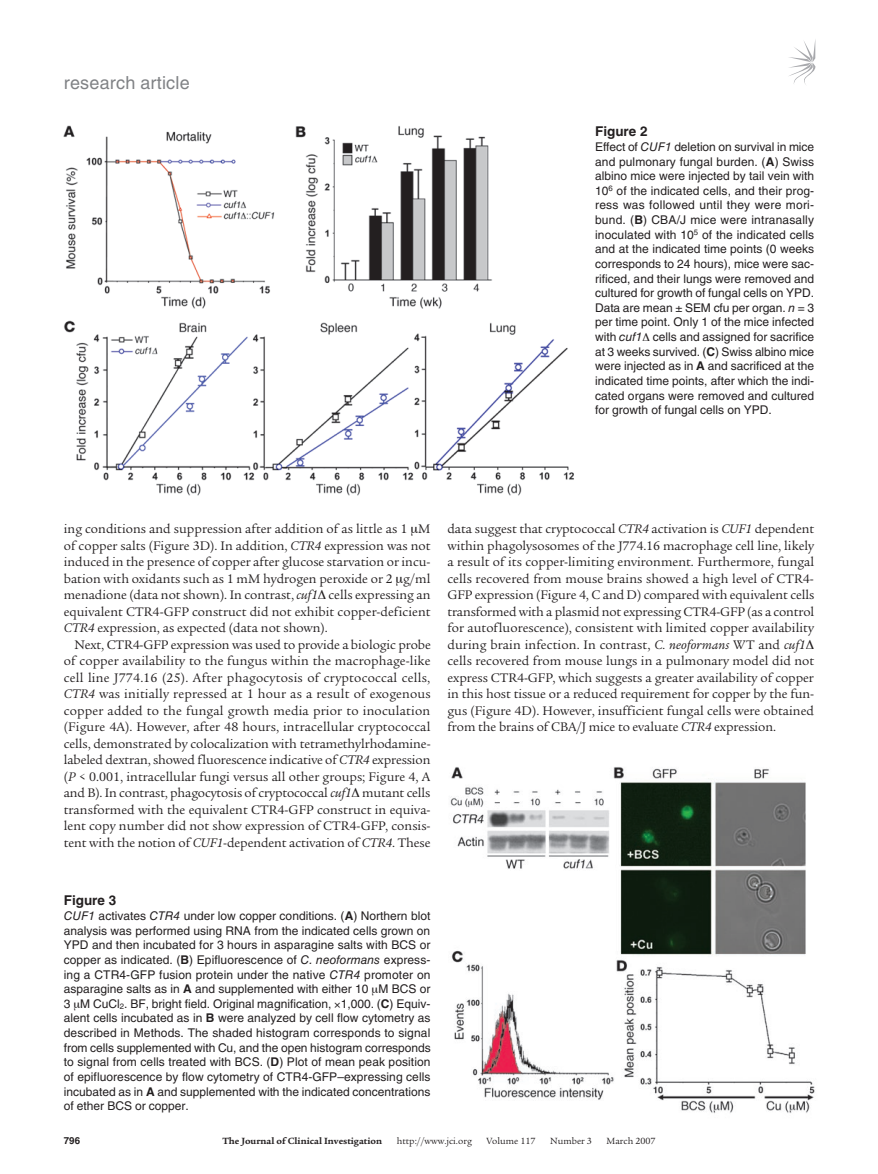
<style>
.page{position:relative;width:878px;height:1174px;background:#fff}
.page>*{position:absolute;margin:0;border:0;box-sizing:border-box;transform-origin:0 0}
.t1{font:18px "Helvetica LT Std";letter-spacing:.01em;color:#808285}
.t2{font:13.5px/16.5px "Legacy Serif Std";letter-spacing:-.005em;color:#231f20;text-align:justify}
.t3{font:700 13.5px "Helvetica LT Std";color:#231f20}
.t4{font:12px/14.5px "Helvetica LT Std";color:#231f20;text-align:justify}
.t5{font:9.75px "Legacy Serif Std";color:#231f20}
.t6{font:700 9.75px "Legacy Serif Std";color:#231f20}
.t7{font:700 9.75px "Helvetica LT Std";color:#231f20}
.s1{font-style:italic}
.s2{font-weight:700}
</style>
<div class="page">
<svg style="left:789px;top:41px;width:26px;height:44px"></svg>
<img style="left:450px;top:767px;width:365px;height:347px">
<img style="left:63px;top:125px;width:511px;height:371px">
<h1 class="t1" style="left:64px;top:72px;width:127px">research article</h1>
<p class="t3" style="left:595px;top:123px;width:54px">Figure 2</p>
<p class="t4" style="left:595px;top:139px;width:221px">Effect of <span class="s1">CUF1</span> deletion on survival in mice and pulmonary fungal burden. (<span class="s2">A</span>) Swiss albino mice were injected by tail vein with 10<sup>6</sup> of the indicated cells, and their prog&shy;ress was followed until they were mori&shy;bund. (<span class="s2">B</span>) CBA/J mice were intranasally inoculated with 10<sup>5</sup> of the indicated cells and at the indicated time points (0 weeks corresponds to 24 hours), mice were sac&shy;rificed, and their lungs were removed and cultured for growth of fungal cells on YPD.<br>Data are mean ± SEM cfu per organ. <span class="s1">n</span> = 3 per time point. Only 1 of the mice infected with <span class="s1">cuf1</span> cells and assigned for sacrifice at 3 weeks survived. (<span class="s2">C</span>) Swiss albino mice were injected as in <span class="s2">A</span> and sacrificed at the indicated time points, after which the indi&shy;cated organs were removed and cultured for growth of fungal cells on YPD.</p>
<p class="t2" style="left:64px;top:521px;width:368px">ing conditions and suppression after addition of as little as 1 M of copper salts (Figure 3D). In addition, <span class="s1">CTR4</span> expression was not induced in the presence of copper after glucose starvation or incu&shy;bation with oxidants such as 1 mM hydrogen peroxide or 2 g/ml menadione (data not shown). In contrast, <span class="s1">cuf1</span> cells expressing an equivalent CTR4-GFP construct did not exhibit copper-deficient <span class="s1">CTR4</span> expression, as expected (data not shown).</p>
<p class="t2" style="left:64px;top:636px;width:368px;text-indent:11px">Next, CTR4-GFP expression was used to provide a biologic probe of copper availability to the fungus within the macrophage-like cell line J774.16 (25). After phagocytosis of cryptococcal cells, <span class="s1">CTR4</span> was initially repressed at 1 hour as a result of exogenous copper added to the fungal growth media prior to inoculation (Figure 4A). However, after 48 hours, intracellular cryptococcal cells, demonstrated by colocalization with tetramethylrhodamine&shy;labeled dextran, showed fluorescence indicative of <span class="s1">CTR4</span> expression (<span class="s1">P</span> &lt; 0.001, intracellular fungi versus all other groups; Figure 4, A and B). In contrast, phagocytosis of cryptococcal <span class="s1">cuf1</span> mutant cells transformed with the equivalent CTR4-GFP construct in equiva&shy;lent copy number did not show expression of CTR4-GFP, consis&shy;tent with the notion of <span class="s1">CUF1</span>-dependent activation of <span class="s1">CTR4</span>. These</p>
<p class="t2" style="left:447px;top:521px;width:368px;text-align:left">data suggest that cryptococcal <span class="s1">CTR4</span> activation is <span class="s1">CUF1</span> dependent within phagolysosomes of the J774.16 macrophage cell line, likely a result of its copper-limiting environment. Furthermore, fungal cells recovered from mouse brains showed a high level of CTR4- GFP expression (Figure 4, C and D) compared with equivalent cells transformed with a plasmid not expressing CTR4-GFP (as a control for autofluorescence), consistent with limited copper availability during brain infection. In contrast, <span class="s1">C. neoformans</span> WT and <span class="s1">cuf1 </span>cells recovered from mouse lungs in a pulmonary model did not express CTR4-GFP, which suggests a greater availability of copper in this host tissue or a reduced requirement for copper by the fun&shy;gus (Figure 4D). However, insufficient fungal cells were obtained from the brains of CBA/J mice to evaluate <span class="s1">CTR4</span> expression.</p>
<p class="t3" style="left:64px;top:892px;width:54px">Figure 3</p>
<p class="t4" style="left:64px;top:908px;width:368px"><span class="s1">CUF1</span> activates <span class="s1">CTR4</span> under low copper conditions. (<span class="s2">A</span>) Northern blot analysis was performed using RNA from the indicated cells grown on YPD and then incubated for 3 hours in asparagine salts with BCS or copper as indicated. (<span class="s2">B</span>) Epifluorescence of <span class="s1">C. neoformans</span> express&shy;ing a CTR4-GFP fusion protein under the native <span class="s1">CTR4</span> promoter on asparagine salts as in <span class="s2">A</span> and supplemented with either 10 M BCS or 3 M CuCl<sub>2</sub>. BF, bright field. Original magnification, 1,000. (<span class="s2">C</span>) Equiv&shy;alent cells incubated as in <span class="s2">B</span> were analyzed by cell flow cytometry as described in Methods. The shaded histogram corresponds to signal from cells supplemented with Cu, and the open histogram corresponds to signal from cells treated with BCS. (<span class="s2">D</span>) Plot of mean peak position of epifluorescence by flow cytometry of CTR4-GFP–expressing cells incubated as in <span class="s2">A</span> and supplemented with the indicated concentrations of ether BCS or copper.</p>
<p class="t7" style="left:64px;top:1134px;width:18px">796</p>
<p class="t6" style="left:222px;top:1135px;width:161px">The Journal of Clinical Investigation</p>
<p class="t5" style="left:396px;top:1135px;width:77px">http://www.jci.org</p>
<p class="t5" style="left:486px;top:1135px;width:50px">Volume 117</p>
<p class="t5" style="left:550px;top:1135px;width:43px">Number 3</p>
<p class="t5" style="left:606px;top:1135px;width:51px">March 2007</p>
</div>
